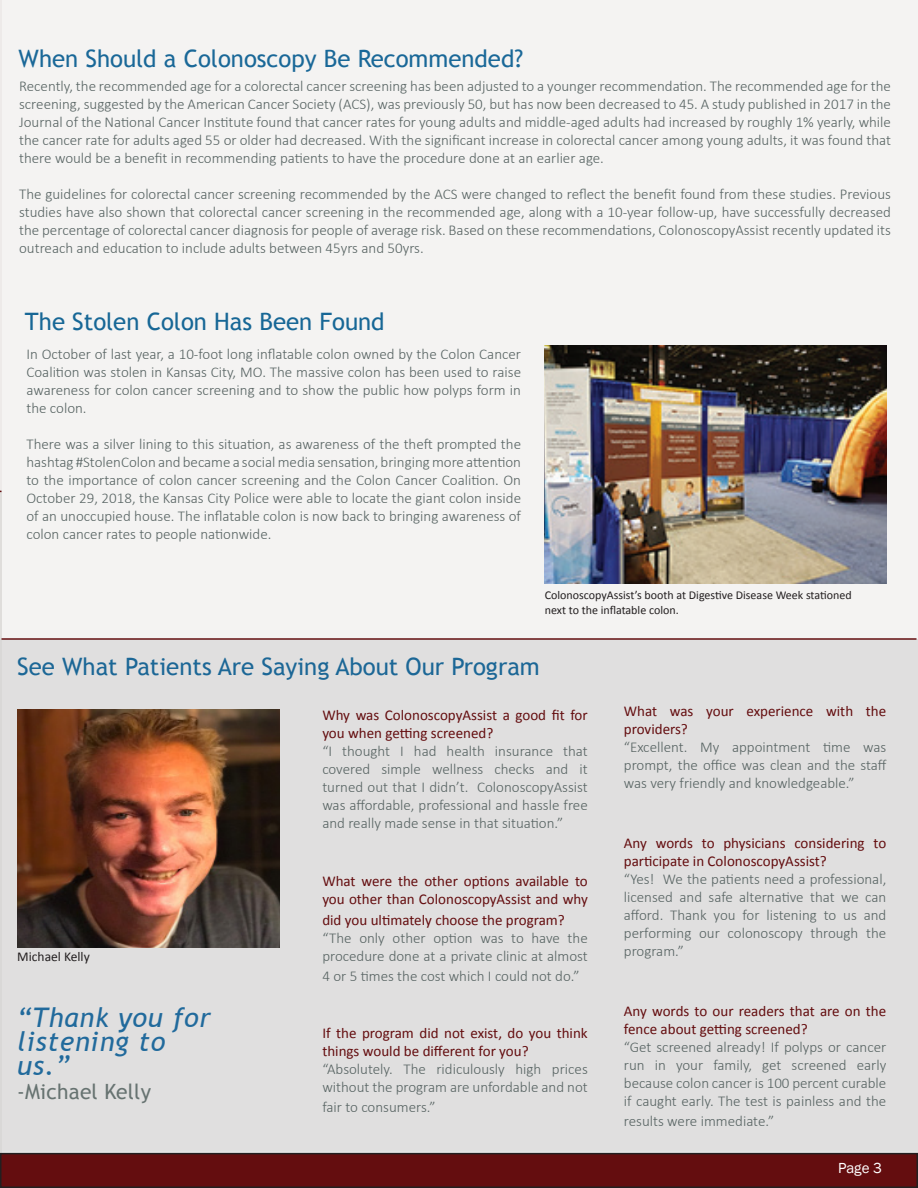
<style>
.page{position:relative;width:918px;height:1188px;background:#fff}
.page>*{position:absolute;margin:0;border:0;box-sizing:border-box;transform-origin:0 0}
.t1{font:italic 27px/24px "Trebuchet MS";letter-spacing:.03em;color:#216a9c}
.t2{font:24px "Trebuchet MS";color:#1c6796}
.t3{font:24px "Trebuchet MS";color:#1a6898}
.t4{font:24px "Trebuchet MS";color:#176796}
.t5{font:21px "Trebuchet MS";letter-spacing:.01em;color:#677371}
.t6{font:300 15px/18px "Calibri";color:#576362;text-align:justify}
.t7{font:15px/18px "Calibri";color:#640d0f}
.t8{font:15px "Franklin Gothic";color:#fff}
.t9{font:13.5px "Calibri";color:#231f20}
.t10{font:12px/15px "Calibri";color:#231f20}
</style>
<div class="page">
<hr style="left:0;top:1px;width:2px;height:1150px;background:#f5f3f2">
<hr style="left:0;top:491px;width:2px;height:662px;background:#e1e1df">
<div style="left:1px;top:1px;width:917px;height:1150px;background:#f4f3f2"></div>
<div style="left:0;top:639px;width:918px;height:514px;background:#e0dfdf"></div>
<div style="left:1px;top:1154px;width:916px;height:33px;background:#640d0f"></div>
<div style="left:0;top:1153px;width:918px;height:35px;border:2px solid #231f20"></div>
<img style="left:545px;top:345px;width:341px;height:239px">
<img style="left:17px;top:709px;width:263px;height:238px">
<hr style="left:2px;top:638px;width:914px;height:2px;background:#640f11">
<p class="t3" style="left:19px;top:44px;width:506px">When Should a Colonoscopy Be Recommended?</p>
<p class="t6" style="left:19px;top:77px;width:873px">Recently, the recommended age for a colorectal cancer screening has been adjusted to a younger recommendation. The recommended age for the screening, suggested by the American Cancer Society (ACS), was previously 50, but has now been decreased to 45. A study published in 2017 in the Journal of the National Cancer Institute found that cancer rates for young adults and middle-aged adults had increased by roughly 1% yearly, while the cancer rate for adults aged 55 or older had decreased. With the significant increase in colorectal cancer among young adults, it was found that there would be a benefit in recommending patients to have the procedure done at an earlier age.</p>
<p class="t6" style="left:19px;top:185px;width:873px">The guidelines for colorectal cancer screening recommended by the ACS were changed to reflect the benefit found from these studies. Previous studies have also shown that colorectal cancer screening in the recommended age, along with a 10-year follow-up, have successfully decreased the percentage of colorectal cancer diagnosis for people of average risk. Based on these recommendations, ColonoscopyAssist recently updated its outreach and education to include adults between 45yrs and 50yrs.</p>
<p class="t4" style="left:25px;top:306px;width:361px">The Stolen Colon Has Been Found</p>
<p class="t6" style="left:26px;top:345px;width:496px">In October of last year, a 10-foot long inflatable colon owned by the Colon Cancer Coalition was stolen in Kansas City, MO. The massive colon has been used to raise awareness for colon cancer screening and to show the public how polyps form in the colon.</p>
<p class="t6" style="left:26px;top:435px;width:496px">There was a silver lining to this situation, as awareness of the theft prompted the hashtag #StolenColon and became a social media sensation, bringing more attention to the importance of colon cancer screening and the Colon Cancer Coalition. On October 29, 2018, the Kansas City Police were able to locate the giant colon inside of an unoccupied house. The inflatable colon is now back to bringing awareness of colon cancer rates to people nationwide.</p>
<p class="t10" style="left:545px;top:587px;width:309px">ColonoscopyAssist’s booth at Digestive Disease Week stationed next to the inflatable colon.</p>
<p class="t2" style="left:17px;top:651px;width:524px">See What Patients Are Saying About Our Program</p>
<p class="t9" style="left:17px;top:948px;width:74px">Michael Kelly</p>
<p class="t1" style="left:17px;top:1006px;width:195px">“Thank you for listening to us.”</p>
<p class="t5" style="left:17px;top:1079px;width:135px">-Michael Kelly</p>
<p class="t7" style="left:322px;top:707px;width:267px">Why was ColonoscopyAssist a good fit for you when getting screened?</p>
<p class="t6" style="left:322px;top:742px;width:267px">“I thought I had health insurance that covered simple wellness checks and it turned out that I didn’t. ColonoscopyAssist was affordable, professional and hassle free and really made sense in that situation.”</p>
<p class="t7" style="left:322px;top:872px;width:267px">What were the other options available to you other than ColonoscopyAssist and why</p>
<p class="t7" style="left:322px;top:911px;width:244px">did you ultimately choose the program?</p>
<p class="t6" style="left:322px;top:929px;width:267px">“The only other option was to have the procedure done at a private clinic at almost</p>
<p class="t6" style="left:322px;top:967px;width:259px">4 or 5 times the cost which I could not do.”</p>
<p class="t7" style="left:322px;top:1025px;width:267px">If the program did not exist, do you think things would be different for you?</p>
<p class="t6" style="left:322px;top:1060px;width:267px">“Absolutely. The ridiculously high prices without the program are unfordable and not</p>
<p class="t6" style="left:322px;top:1098px;width:115px">fair to consumers.”</p>
<p class="t7" style="left:624px;top:702px;width:264px">What was your experience with the providers?</p>
<p class="t6" style="left:624px;top:738px;width:264px">“Excellent. My appointment time was prompt, the office was clean and the staff was very friendly and knowledgeable.”</p>
<p class="t7" style="left:624px;top:834px;width:264px">Any words to physicians considering to participate in ColonoscopyAssist?</p>
<p class="t6" style="left:624px;top:870px;width:264px">“Yes! We the patients need a professional, licensed and safe alternative that we can afford. Thank you for listening to us and performing our colonoscopy through the program.”</p>
<p class="t7" style="left:624px;top:1002px;width:264px">Any words to our readers that are on the fence about getting screened?</p>
<p class="t6" style="left:624px;top:1038px;width:264px">“Get screened already! If polyps or cancer run in your family, get screened early because colon cancer is 100 percent curable if caught early. The test is painless and the</p>
<p class="t6" style="left:624px;top:1112px;width:152px">results were immediate.”</p>
<p class="t8" style="left:838px;top:1159px;width:45px">Page 3</p>
</div>
